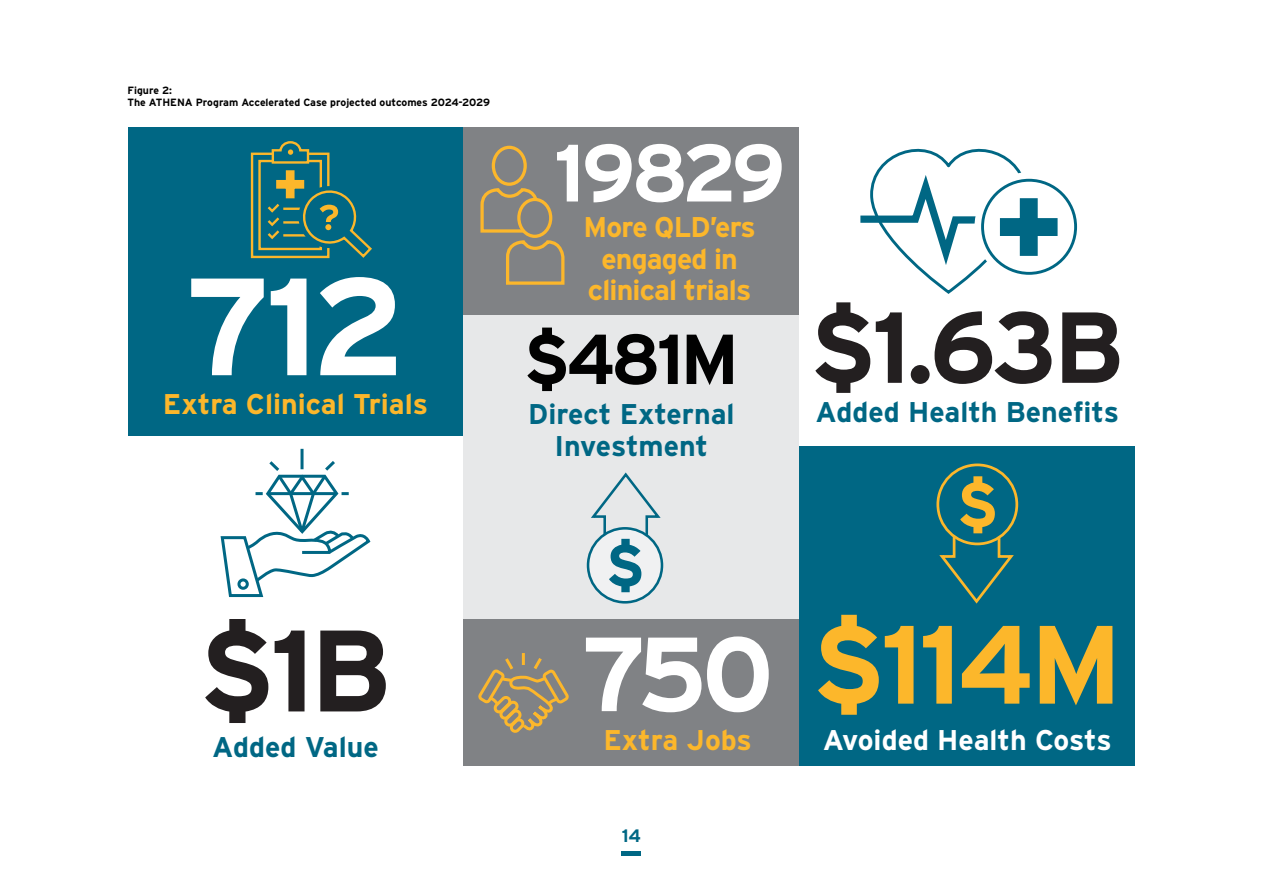
<style>
.page{position:relative;width:1263px;height:893px;background:#fff}
.page>*{position:absolute;margin:0;border:0;box-sizing:border-box;transform-origin:0 0}
.t1{font:700 138px "Interstate";color:#fff}
.t2{font:700 115.5px "Interstate";color:#231f20}
.t3{font:700 111px "Interstate";color:#fcb72b}
.t4{font:700 105px "Interstate";color:#fff}
.t5{font:700 100.5px "Interstate";color:#231f20}
.t6{font:700 81px "Interstate";letter-spacing:-.06em;color:#fff}
.t7{font:700 70.5px "Interstate";color:#010101}
.t8{font:700 63.3px "Interstate";color:#fcb72b}
.t9{font:700 59.25px "Interstate";color:#006784}
.t10{font:700 28.5px/31.5px "Interstate";color:#006784;text-align:center}
.t11{font:700 28.5px/31.5px "Interstate";letter-spacing:-.03em;color:#fcb72b;text-align:center}
.t12{font:700 28.5px "Interstate";color:#fcb72b}
.t13{font:700 28.5px "Interstate";color:#fff}
.t14{font:700 18px "Interstate";color:#006784}
.t15{font:700 10.5px/12.6px "Interstate";color:#010101}
</style>
<div class="page">
<div style="left:128px;top:128px;width:335px;height:308px;background:#006784"></div>
<div style="left:463px;top:618px;width:336px;height:147px;background:#808285"></div>
<div style="left:799px;top:446px;width:336px;height:319px;background:#006784"></div>
<div style="left:463px;top:128px;width:336px;height:191px;background:#808285"></div>
<div style="left:463px;top:316px;width:336px;height:303px;background:#e7e8e9"></div>
<div style="left:251px;top:153px;width:79px;height:105px;border:2px solid #fcb72b"></div>
<div style="left:258px;top:160px;width:64px;height:90px;border:2px solid #fcb72b"></div>
<svg style="left:265px;top:141px;width:107px;height:118px"></svg>
<hr style="left:301px;top:449px;width:3px;height:20px;background:#006784">
<svg style="left:220px;top:457px;width:151px;height:141px"></svg>
<svg style="left:588px;top:472px;width:74px;height:82px"></svg>
<div style="left:588px;top:528px;width:74px;height:74px;background:#f0f1f2;border-radius:50%"></div>
<div style="left:587px;top:527px;width:76px;height:76px;border:3px solid #006784;border-radius:50%"></div>
<svg style="left:478px;top:653px;width:91px;height:80px"></svg>
<svg style="left:860px;top:148px;width:198px;height:146px"></svg>
<svg style="left:938px;top:515px;width:79px;height:89px"></svg>
<div style="left:938px;top:465px;width:79px;height:79px;background:#006784;border-radius:50%"></div>
<div style="left:936px;top:463px;width:82px;height:82px;border:3px solid #fcb72b;border-radius:50%"></div>
<div style="left:492px;top:146px;width:35px;height:40px;border:3px solid #fcb72b;border-radius:50%"></div>
<svg style="left:480px;top:189px;width:61px;height:45px"></svg>
<div style="left:519px;top:199px;width:32px;height:37px;background:#808285;border-radius:50%"></div>
<div style="left:517px;top:198px;width:35px;height:40px;border:3px solid #fcb72b;border-radius:50%"></div>
<svg style="left:506px;top:242px;width:59px;height:43px"></svg>
<hr style="left:622px;top:851px;width:19px;height:4px;background:#006784">
<p class="t15" style="left:128px;top:84px;width:364px">Figure 2:<br>The ATHENA Program Accelerated Case projected outcomes 2024-2029</p>
<h1 class="t1" style="left:185px;top:247px;width:222px">712</h1>
<h3 class="t12" style="left:163px;top:388px;width:267px">Extra Clinical Trials</h3>
<h2 class="t2" style="left:199px;top:604px;width:194px">$1B</h2>
<h3 class="t10" style="left:212px;top:731px;width:168px">Added Value</h3>
<h3 class="t6" style="left:554px;top:126px;width:233px">19829</h3>
<h3 class="t11" style="left:584px;top:212px;width:174px">More QLD’ers engaged in clinical trials</h3>
<h3 class="t7" style="left:524px;top:318px;width:217px">$481M</h3>
<h3 class="t10" style="left:528px;top:398px;width:208px">Direct External<br>Investment</h3>
<h3 class="t9" style="left:606px;top:531px;width:40px">$</h3>
<h3 class="t4" style="left:581px;top:613px;width:194px">750</h3>
<h3 class="t12" style="left:603px;top:723px;width:150px">Extra Jobs</h3>
<h3 class="t14" style="left:622px;top:825px;width:21px">14</h3>
<h3 class="t5" style="left:810px;top:289px;width:316px">$1.63B</h3>
<h3 class="t10" style="left:815px;top:396px;width:305px">Added Health Benefits</h3>
<h3 class="t8" style="left:957px;top:468px;width:43px">$</h3>
<h3 class="t3" style="left:812px;top:600px;width:312px">$114M</h3>
<h3 class="t13" style="left:823px;top:723px;width:291px">Avoided Health Costs</h3>
</div>
